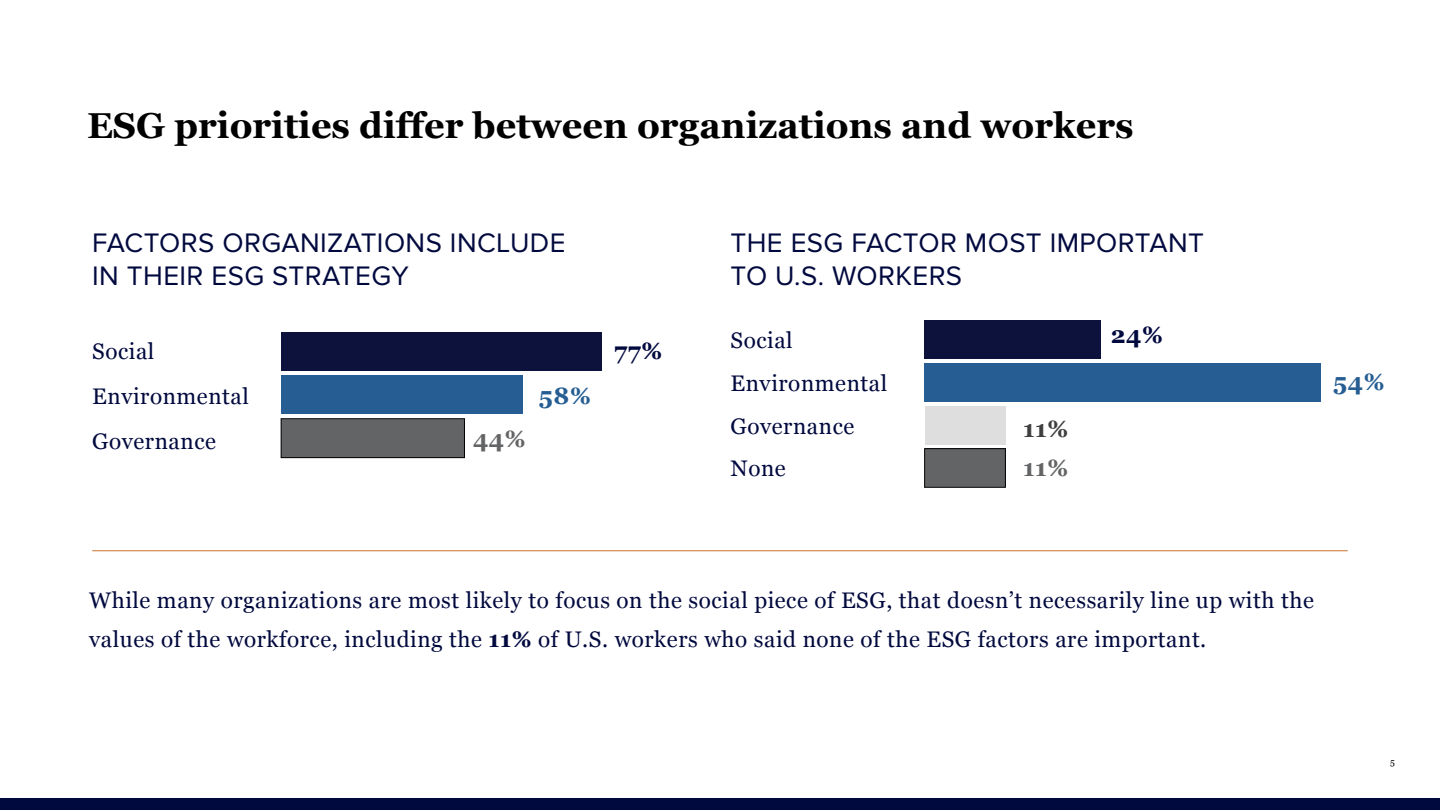
<style>
.page{position:relative;width:1440px;height:810px;background:#fff}
.page>*{position:absolute;margin:0;border:0;box-sizing:border-box;transform-origin:0 0}
.t1{font:700 36px "Georgia";color:#000}
.t2{font:27.75px/33.3px "Proxima Nova";letter-spacing:.015em;color:#00093e}
.t3{font:700 23.62px "Georgia";color:#00093e}
.t4{font:700 23.62px "Georgia";color:#265e93}
.t5{font:700 23.62px "Georgia";color:#636466}
.t6{font:700 23.62px "Georgia";color:#3f3f3f}
.t7{font:22.5px/42.8px "Georgia";letter-spacing:.025em;color:#00093e}
.t8{font:9px "Georgia";color:#000}
.s1{font-weight:700}
</style>
<div class="page">
<hr style="left:92px;top:550px;width:1256px;height:1px;background:#cb7229">
<div style="left:0;top:799px;width:1440px;height:11px;background:#00093e"></div>
<div style="left:281px;top:332px;width:321px;height:39px;background:#0d123d"></div>
<div style="left:281px;top:375px;width:242px;height:39px;background:#265e93"></div>
<div style="left:281px;top:419px;width:183px;height:39px;background:#636466"></div>
<div style="left:281px;top:419px;width:184px;height:39px;border:1px solid #000"></div>
<div style="left:925px;top:320px;width:176px;height:39px;background:#0d123d"></div>
<div style="left:925px;top:363px;width:396px;height:39px;background:#265e93"></div>
<div style="left:925px;top:406px;width:80px;height:38px;background:#dedede"></div>
<div style="left:925px;top:449px;width:80px;height:38px;background:#636466"></div>
<div style="left:924px;top:448px;width:82px;height:40px;border:1px solid #000"></div>
<h1 class="t1" style="left:87px;top:99px;width:1048px">ESG priorities differ between organizations and workers</h1>
<p class="t2" style="left:92px;top:226px;width:475px">FACTORS ORGANIZATIONS INCLUDE<br>IN THEIR ESG STRATEGY</p>
<p class="t2" style="left:731px;top:226px;width:475px">THE ESG FACTOR MOST IMPORTANT<br>TO U.S. WORKERS</p>
<p class="t7" style="left:92px;top:327px;width:158px;line-height:45px">Social<br>Environmental<br>Governance</p>
<p class="t7" style="left:731px;top:318px;width:158px">Social<br>Environmental<br>Governance<br>None</p>
<p class="t3" style="left:614px;top:333px;width:50px">77%</p>
<p class="t4" style="left:539px;top:378px;width:54px">58%</p>
<p class="t5" style="left:473px;top:421px;width:54px">44%</p>
<p class="t6" style="left:1023px;top:411px;width:47px">11%</p>
<p class="t5" style="left:1023px;top:451px;width:47px">11%</p>
<p class="t3" style="left:1111px;top:317px;width:54px">24%</p>
<p class="t4" style="left:1333px;top:364px;width:53px">54%</p>
<p class="t7" style="left:89px;top:579px;width:1226px;line-height:39.8px">While many organizations are most likely to focus on the social piece of ESG, that doesn’t necessarily line up with the values of the workforce, including the <span class="s1">11%</span> of U.S. workers who said none of the ESG factors are important.</p>
<p class="t8" style="left:1390px;top:755px;width:6px">5</p>
</div>
